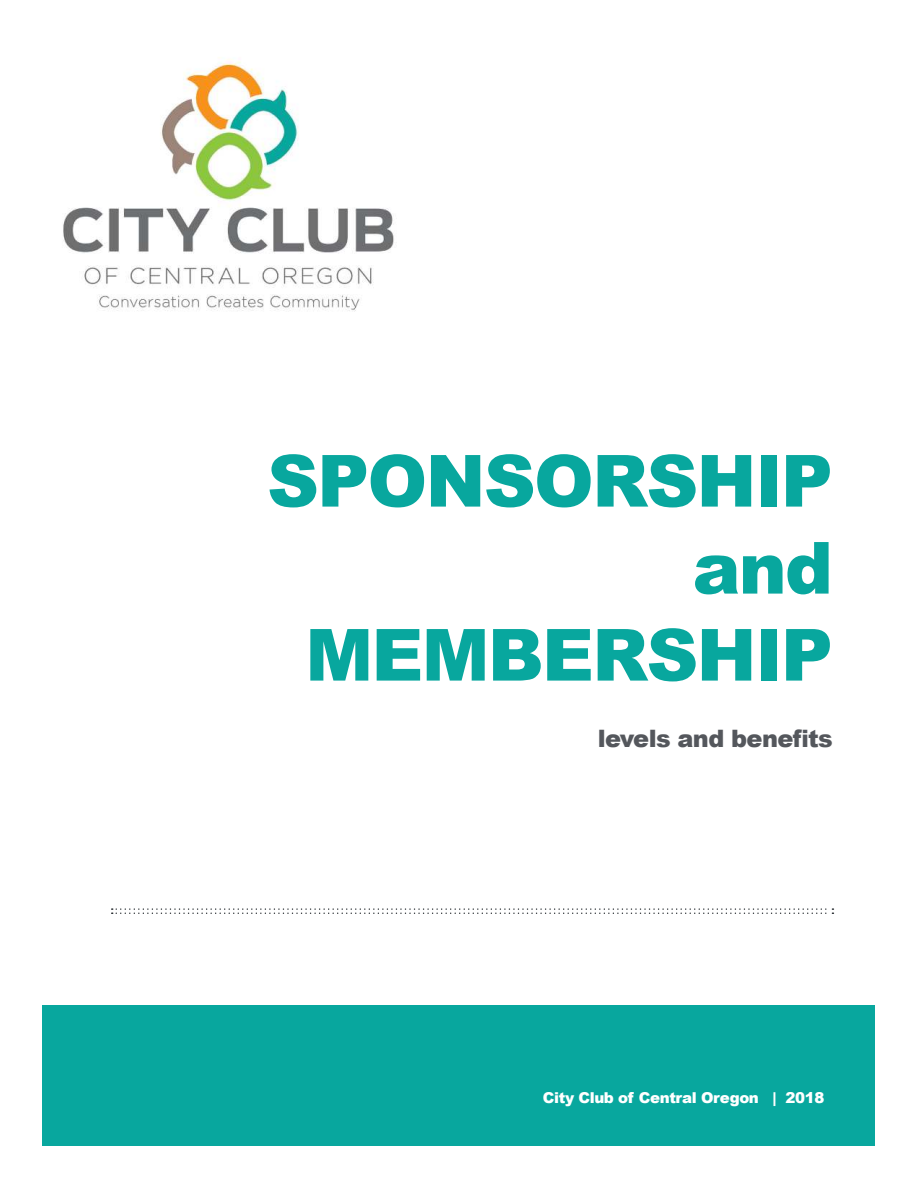
<style>
.page{position:relative;width:918px;height:1188px;background:#fff}
.page>*{position:absolute;margin:0;border:0;box-sizing:border-box;transform-origin:0 0}
.t1{font:900 72px/87px "Arial";letter-spacing:-.025em;color:#08a79e;text-align:right}
.t2{font:900 24px "Arial";letter-spacing:-.025em;color:#54575c}
.t3{font:900 15px "Arial";letter-spacing:-.025em;color:#fff}
</style>
<div class="page">
<div style="left:43px;top:1005px;width:832px;height:140px;background:#08a79e"></div>
<img style="left:63px;top:57px;width:331px;height:255px">
<svg style="left:112px;top:908px;width:721px;height:6px"></svg>
<h1 class="t1" style="left:267px;top:438px;width:567px">SPONSORSHIP and<br>MEMBERSHIP</h1>
<h2 class="t2" style="left:598px;top:721px;width:237px">levels and benefits</h2>
<p class="t3" style="left:543px;top:1087px;width:283px">City Club of Central Oregon | 2018</p>
</div>
